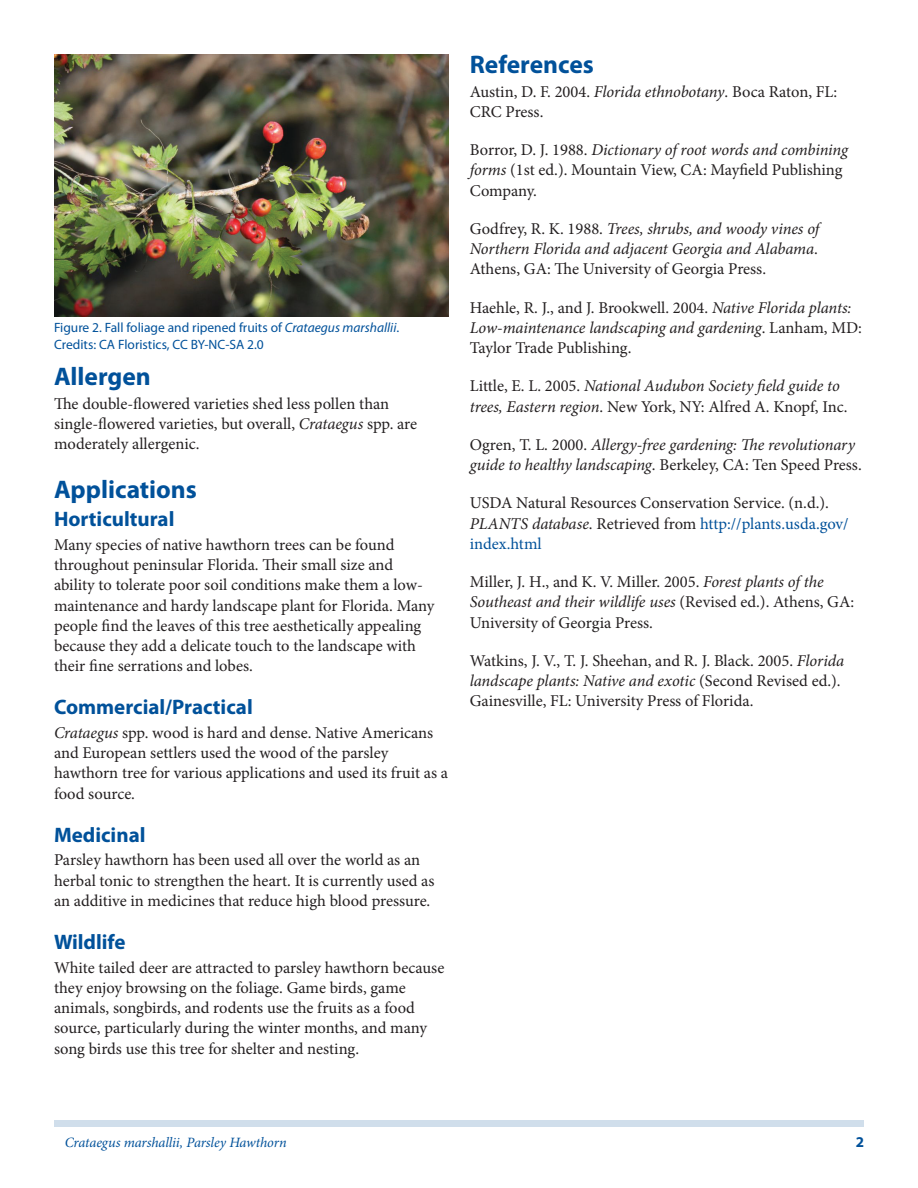
<style>
.page{position:relative;width:918px;height:1188px;background:#fff}
.page>*{position:absolute;margin:0;border:0;box-sizing:border-box;transform-origin:0 0}
.SectionHeading0{font:700 25.5px "Myriad Pro";color:#01519a}
.SectionHeading1{font:700 21px "Myriad Pro";color:#01519a}
.Paragraph{font:16.5px/20.2px "Minion Pro";color:#231f20}
.Paragraph-2{font:italic 16.5px/20.2px "Minion Pro";letter-spacing:-.005em;color:#231f20}
.t1{font:700 15px "Myriad Pro";color:#01519a}
.RunningTitleItalics{font:italic 14.25px "Minion Pro";letter-spacing:-.01em;color:#01519a}
.FigureCaption{font:13.5px "Myriad Pro";color:#01519a}
.s1{font-style:italic}
.s2{font-style:normal}
.s3{color:#01519a}
</style>
<div class="page">
<div style="left:54px;top:1120px;width:810px;height:7px;background:#d0deeb"></div>
<img style="left:54px;top:54px;width:394px;height:263px">
<p class="FigureCaption" style="left:54px;top:320px;width:347px">Figure 2. Fall foliage and ripened fruits of <span class="s1">Crataegus marshallii</span>.</p>
<p class="FigureCaption" style="left:54px;top:336px;width:211px">Credits: CA Floristics, CC BY-NC-SA 2.0</p>
<p class="SectionHeading0" style="left:54px;top:360px;width:98px">Allergen</p>
<p class="Paragraph" style="left:54px;top:393px;width:365px">The double-flowered varieties shed less pollen than single-flowered varieties, but overall, <span class="s1">Crataegus</span> spp. are moderately allergenic.</p>
<p class="SectionHeading0" style="left:54px;top:473px;width:145px">Applications</p>
<p class="SectionHeading1" style="left:54px;top:506px;width:122px">Horticultural</p>
<p class="Paragraph" style="left:54px;top:534px;width:382px">Many species of native hawthorn trees can be found throughout peninsular Florida. Their small size and ability to tolerate poor soil conditions make them a low&shy;maintenance and hardy landscape plant for Florida. Many people find the leaves of this tree aesthetically appealing because they add a delicate touch to the landscape with their fine serrations and lobes.</p>
<p class="SectionHeading1" style="left:54px;top:694px;width:200px">Commercial/Practical</p>
<p class="Paragraph" style="left:54px;top:723px;width:396px"><span class="s1">Crataegus</span> spp. wood is hard and dense. Native Americans and European settlers used the wood of the parsley hawthorn tree for various applications and used its fruit as a food source.</p>
<p class="SectionHeading1" style="left:54px;top:821px;width:93px">Medicinal</p>
<p class="Paragraph" style="left:54px;top:850px;width:382px">Parsley hawthorn has been used all over the world as an herbal tonic to strengthen the heart. It is currently used as an additive in medicines that reduce high blood pressure.</p>
<p class="SectionHeading1" style="left:54px;top:928px;width:73px">Wildlife</p>
<p class="Paragraph" style="left:54px;top:957px;width:392px">White tailed deer are attracted to parsley hawthorn because they enjoy browsing on the foliage. Game birds, game animals, songbirds, and rodents use the fruits as a food source, particularly during the winter months, and many song birds use this tree for shelter and nesting.</p>
<p class="SectionHeading0" style="left:470px;top:48px;width:126px">References</p>
<p class="Paragraph" style="left:470px;top:81px;width:369px">Austin, D. F. 2004. <span class="s1">Florida ethnobotany</span>. Boca Raton, FL:<br>CRC Press.</p>
<p class="Paragraph" style="left:470px;top:140px;width:380px">Borror, D. J. 1988. <span class="s1">Dictionary of root words and combining forms</span> (1st ed.). Mountain View, CA: Mayfield Publishing<br>Company.</p>
<p class="Paragraph-2" style="left:470px;top:218px;width:351px;text-align:justify"><span class="s2">Godfrey, R. K. 1988.</span> Trees, shrubs, and woody vines of Northern Florida and adjacent Georgia and Alabama<span class="s2">.<br>Athens, GA: The University of Georgia Press.</span></p>
<p class="Paragraph" style="left:470px;top:297px;width:394px">Haehle, R. J., and J. Brookwell. 2004. <span class="s1">Native Florida plants:<br>Low-maintenance landscaping and gardening</span>. Lanham, MD:<br>Taylor Trade Publishing.</p>
<p class="Paragraph-2" style="left:470px;top:376px;width:379px"><span class="s2">Little, E. L. 2005.</span> National Audubon Society field guide to trees, Eastern region<span class="s2">. New York, NY: Alfred A. Knopf, Inc.</span></p>
<p class="Paragraph-2" style="left:470px;top:434px;width:393px"><span class="s2">Ogren, T. L. 2000.</span> Allergy-free gardening: The revolutionary guide to healthy landscaping<span class="s2">. Berkeley, CA: Ten Speed Press.</span></p>
<p class="Paragraph" style="left:470px;top:493px;width:380px">USDA Natural Resources Conservation Service. (n.d.).<br><span class="s1">PLANTS database</span>. Retrieved from <span class="s3">http://plants.usda.gov/ index.html</span></p>
<p class="Paragraph" style="left:470px;top:572px;width:386px">Miller, J. H., and K. V. Miller. 2005. <span class="s1">Forest plants of the<br>Southeast and their wildlife uses</span> (Revised ed.). Athens, GA:<br>University of Georgia Press.</p>
<p class="Paragraph" style="left:470px;top:651px;width:376px">Watkins, J. V., T. J. Sheehan, and R. J. Black. 2005. <span class="s1">Florida landscape plants: Native and exotic</span> (Second Revised ed.).<br>Gainesville, FL: University Press of Florida.</p>
<p class="RunningTitleItalics" style="left:65px;top:1133px;width:223px">Crataegus marshallii, Parsley Hawthorn</p>
<p class="t1" style="left:856px;top:1133px;width:10px">2</p>
</div>
